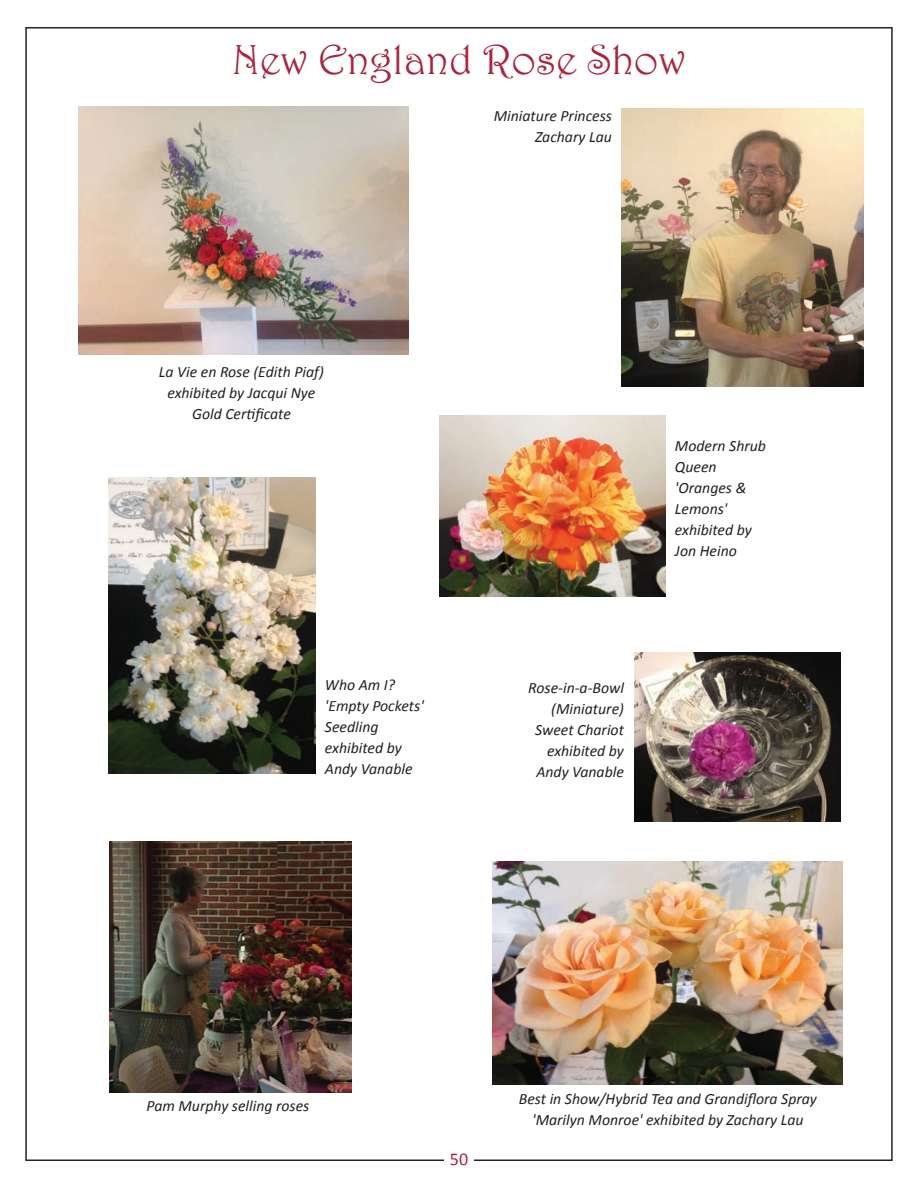
<style>
.page{position:relative;width:918px;height:1188px;background:#fff}
.page>*{position:absolute;margin:0;border:0;box-sizing:border-box;transform-origin:0 0}
.t1{font:42px "Harrington";color:#a9253e}
.t2{font:18px "Calibri";color:#a9253e}
.t3{font:italic 15.75px/21px "Calibri";color:#231f20;text-align:right}
</style>
<div class="page">
<img style="left:440px;top:416px;width:226px;height:180px">
<img style="left:78px;top:106px;width:330px;height:248px">
<img style="left:622px;top:108px;width:242px;height:279px">
<img style="left:493px;top:862px;width:350px;height:222px">
<img style="left:635px;top:653px;width:205px;height:169px">
<img style="left:108px;top:477px;width:207px;height:297px">
<img style="left:110px;top:842px;width:242px;height:251px">
<h1 class="t1" style="left:232px;top:34px;width:455px">New England Rose Show</h1>
<p class="t3" style="left:494px;top:105px;width:120px">Miniature Princess<br>Zachary Lau</p>
<p class="t3" style="left:159px;top:361px;width:167px;text-align:center">La Vie en Rose (Edith Piaf) exhibited by Jacqui Nye<br>Gold Certificate</p>
<p class="t3" style="left:325px;top:674px;width:100px;text-align:left">Who Am I? 'Empty Pockets'<br>Seedling exhibited by<br>Andy Vanable</p>
<p class="t3" style="left:675px;top:435px;width:93px;text-align:left">Modern Shrub<br>Queen 'Oranges &amp;<br>Lemons' exhibited by<br>Jon Heino</p>
<p class="t3" style="left:528px;top:677px;width:97px">Rose-in-a-Bowl (Miniature)<br>Sweet Chariot exhibited by<br>Andy Vanable</p>
<p class="t3" style="left:147px;top:1095px;width:164px">Pam Murphy selling roses</p>
<p class="t2" style="left:450px;top:1147px;width:20px">50</p>
<p class="t3" style="left:519px;top:1087px;width:300px;text-align:center">Best in Show/Hybrid Tea and Grandiflora Spray 'Marilyn Monroe' exhibited by Zachary Lau</p>
</div>
